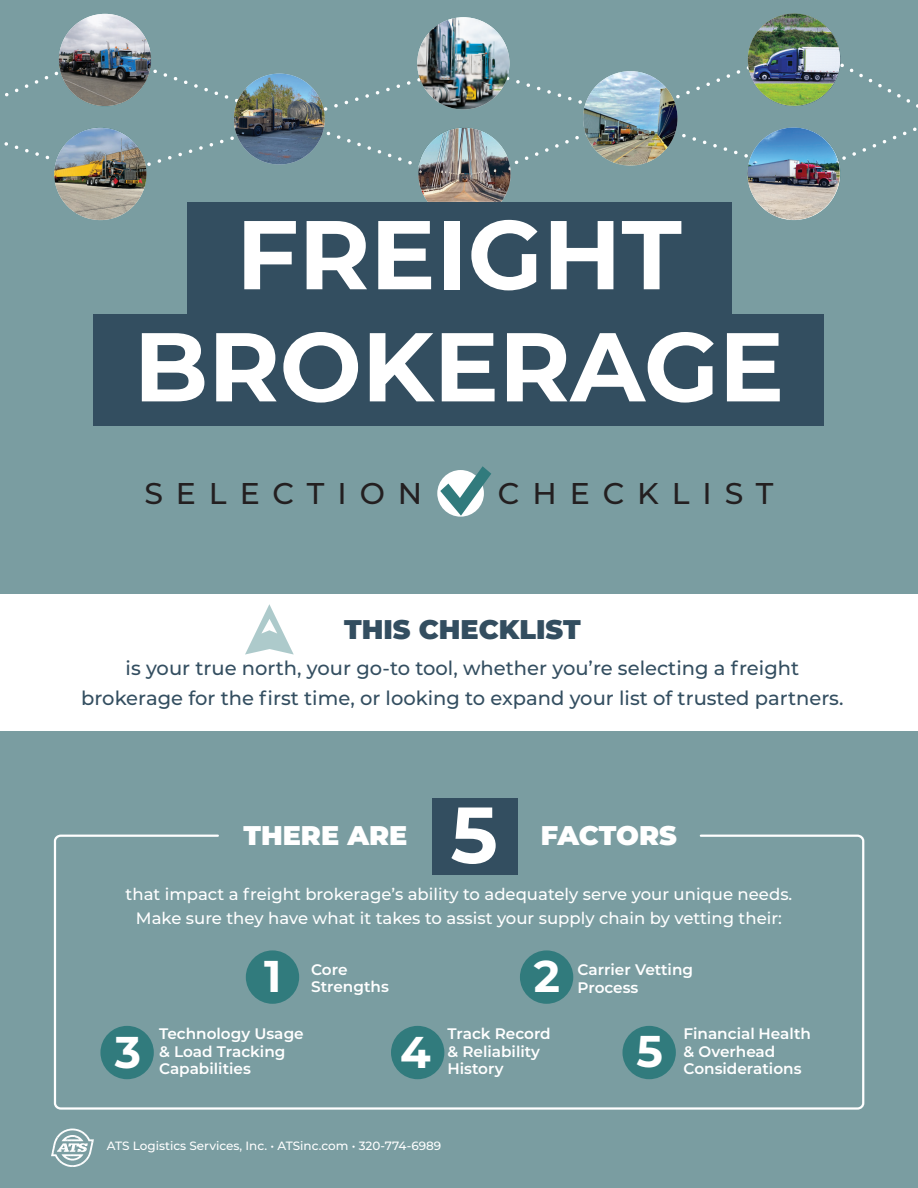
<style>
.page{position:relative;width:918px;height:1188px;background:#7a9da1}
.page>*{position:absolute;margin:0;border:0;box-sizing:border-box;transform-origin:0 0}
.t1{font:700 97.5px/112.2px "Montserrat";color:#fff;text-align:center}
.t2{font:700 79.35px "Montserrat";color:#fff}
.t3{font:700 44.4px "Montserrat";color:#fff}
.t4{font:500 30px "Montserrat";letter-spacing:.43em;color:#231f20}
.t5{font:900 27px "Montserrat";color:#fff}
.t6{font:900 27px "Montserrat";color:#334e60}
.t7{font:500 19.5px/30px "Montserrat";color:#334e60;text-align:center}
.t8{font:500 16.5px/24px "Montserrat";color:#fff;text-align:center}
.t9{font:600 15.3px/17.5px "Montserrat";color:#fff}
.t10{font:500 12px "Montserrat";color:#fff}
</style>
<div class="page">
<div style="left:0;top:594px;width:918px;height:136px;background:#fff"></div>
<svg style="left:4px;top:43px;width:914px;height:142px"></svg>
<img style="left:54px;top:128px;width:92px;height:92px;border-radius:46px">
<img style="left:418px;top:128px;width:93px;height:74px">
<img style="left:417px;top:17px;width:92px;height:92px;border-radius:46px">
<img style="left:748px;top:14px;width:92px;height:92px;border-radius:46px">
<img style="left:59px;top:14px;width:92px;height:92px;border-radius:46px">
<img style="left:748px;top:128px;width:92px;height:92px;border-radius:46px">
<img style="left:234px;top:74px;width:91px;height:91px;border-radius:45px">
<img style="left:583px;top:71px;width:95px;height:95px;border-radius:47px">
<div style="left:187px;top:202px;width:544px;height:112px;background:#334e60"></div>
<div style="left:94px;top:314px;width:730px;height:112px;background:#334e60"></div>
<svg style="left:437px;top:470px;width:47px;height:47px"></svg>
<svg style="left:440px;top:466px;width:51px;height:50px"></svg>
<div style="left:54px;top:835px;width:810px;height:275px;border:2px solid #fff;border-radius:6px"></div>
<div style="left:246px;top:950px;width:53px;height:54px;background:#317b7d;border-radius:50%"></div>
<div style="left:100px;top:1026px;width:54px;height:53px;background:#317b7d;border-radius:50%"></div>
<div style="left:520px;top:950px;width:53px;height:54px;background:#317b7d;border-radius:50%"></div>
<div style="left:391px;top:1026px;width:53px;height:53px;background:#317b7d;border-radius:50%"></div>
<div style="left:622px;top:1026px;width:54px;height:53px;background:#317b7d;border-radius:50%"></div>
<div style="left:432px;top:798px;width:85px;height:76px;background:#334e60"></div>
<svg style="left:245px;top:604px;width:49px;height:51px"></svg>
<svg style="left:51px;top:1129px;width:43px;height:38px"></svg>
<h1 class="t1" style="left:134px;top:194px;width:652px">FREIGHT<br>BROKERAGE</h1>
<h3 class="t4" style="left:144px;top:473px;width:279px">SELECTION</h3>
<h3 class="t4" style="left:498px;top:473px;width:277px">CHECKLIST</h3>
<h3 class="t6" style="left:344px;top:609px;width:238px">THIS CHECKLIST</h3>
<p class="t7" style="left:81px;top:652px;width:764px">is your true north, your go-to tool, whether you’re selecting a freight brokerage for the first time, or looking to expand your list of trusted partners.</p>
<h3 class="t5" style="left:243px;top:815px;width:165px">THERE ARE</h3>
<h2 class="t2" style="left:451px;top:778px;width:49px">5</h2>
<h3 class="t5" style="left:541px;top:815px;width:138px">FACTORS</h3>
<p class="t8" style="left:126px;top:881px;width:668px">that impact a freight brokerage’s ability to adequately serve your unique needs.<br>Make sure they have what it takes to assist your supply chain by vetting their:</p>
<h3 class="t3" style="left:264px;top:945px;width:19px">1</h3>
<p class="t9" style="left:311px;top:960px;width:79px">Core<br>Strengths</p>
<h3 class="t3" style="left:534px;top:945px;width:28px">2</h3>
<p class="t9" style="left:578px;top:960px;width:117px">Carrier Vetting<br>Process</p>
<h3 class="t3" style="left:115px;top:1020px;width:28px">3</h3>
<p class="t9" style="left:159px;top:1024px;width:146px">Technology Usage &amp; Load Tracking<br>Capabilities</p>
<h3 class="t3" style="left:400px;top:1020px;width:32px">4</h3>
<p class="t9" style="left:447px;top:1024px;width:105px">Track Record &amp; Reliability<br>History</p>
<p class="t10" style="left:107px;top:1137px;width:336px">ATS Logistics Services, Inc. • ATSinc.com • 320-774-6989</p>
<h3 class="t3" style="left:636px;top:1020px;width:28px">5</h3>
<p class="t9" style="left:684px;top:1024px;width:129px">Financial Health &amp; Overhead<br>Considerations</p>
</div>
